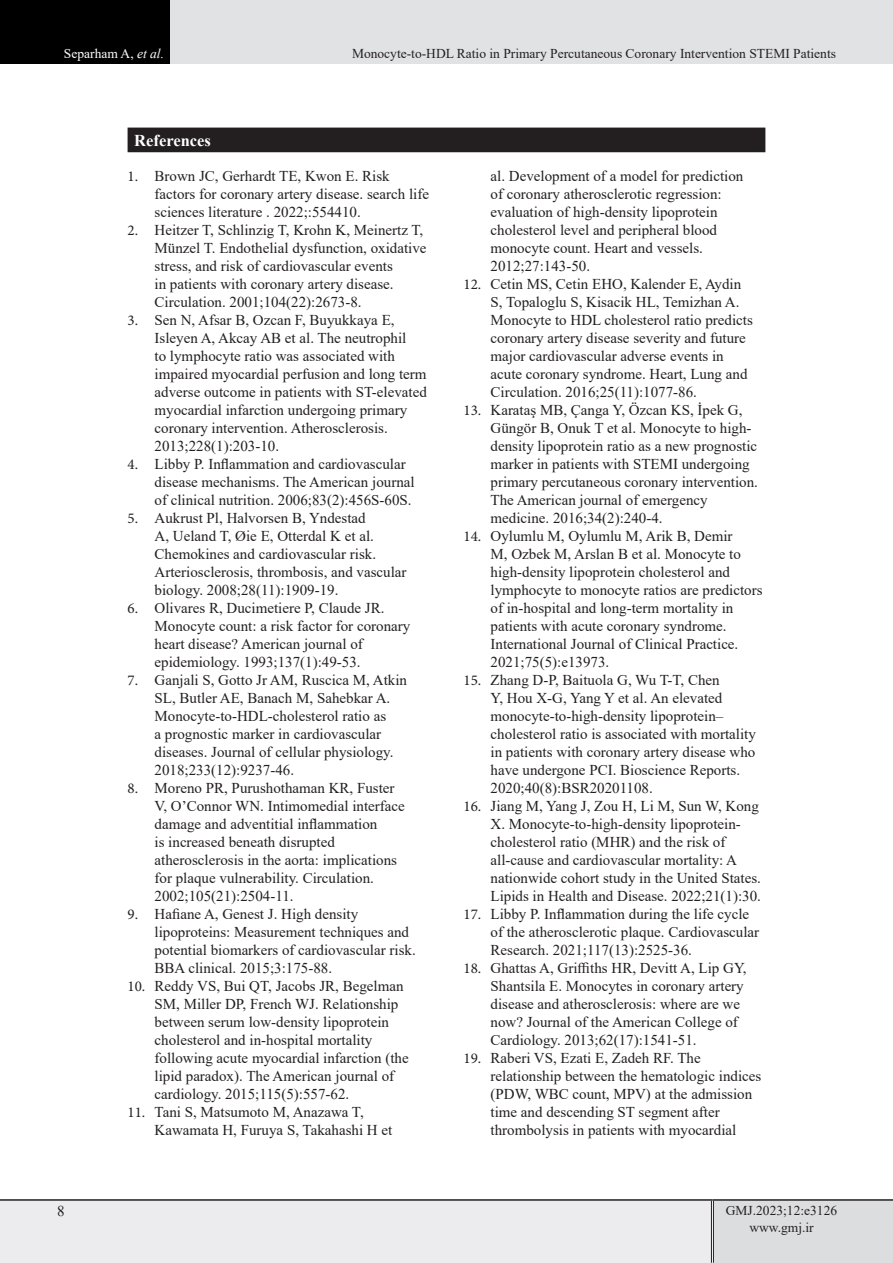
<style>
.page{position:relative;width:893px;height:1263px;background:#fff}
.page>*{position:absolute;margin:0;border:0;box-sizing:border-box;transform-origin:0 0}
.t1{font:700 16.5px "Times New Roman";color:#fff}
.t2{font:15px/18px "Times New Roman";color:#231f20}
.lllllllllllllll{font:13.5px "Times New Roman";color:#231f20}
.t3{font:13.5px "Times New Roman";color:#fff}
.s1{font-style:italic}
.s2{font-family:"Minion Pro"}
</style>
<div class="page">
<div style="left:0;top:1200px;width:712px;height:63px;background:#ececee"></div>
<div style="left:712px;top:1200px;width:181px;height:63px;background:#dcdddf"></div>
<hr style="left:711px;top:1201px;width:3px;height:62px;background:#fff">
<hr style="left:711px;top:1201px;width:1px;height:62px;background:#231f20">
<hr style="left:713px;top:1201px;width:1px;height:62px;background:#231f20">
<hr style="left:0;top:1199px;width:712px;height:2px;background:#231f20">
<hr style="left:712px;top:1199px;width:181px;height:2px;background:#231f20">
<div style="left:0;top:0;width:170px;height:64px;background:#000"></div>
<div style="left:170px;top:0;width:723px;height:64px;background:#e1e2e4"></div>
<div style="left:128px;top:128px;width:637px;height:23px;background:#231f20"></div>
<hr style="left:128px;top:151px;width:637px;height:1px;background:#231f20">
<p class="t3" style="left:64px;top:44px;width:102px">Separham A, <span class="s1">et al.</span></p>
<p class="lllllllllllllll" style="left:352px;top:44px;width:485px">Monocyte-to-HDL Ratio in Primary Percutaneous Coronary Intervention STEMI Patients</p>
<p class="t1" style="left:134px;top:128px;width:78px">References</p>
<p class="t2" style="left:155px;top:166px;width:276px;text-indent:-27px"><span class="s2">1.</span> Brown JC, Gerhardt TE, Kwon E. Risk factors for coronary artery disease. search life sciences literature . 2022;:554410.</p>
<p class="t2" style="left:155px;top:220px;width:273px;text-indent:-27px"><span class="s2">2.</span> Heitzer T, Schlinzig T, Krohn K, Meinertz T, Münzel T. Endothelial dysfunction, oxidative stress, and risk of cardiovascular events<br>in patients with coronary artery disease.<br>Circulation. 2001;104(22):2673-8.</p>
<p class="t2" style="left:155px;top:310px;width:274px;text-indent:-27px"><span class="s2">3.</span> Sen N, Afsar B, Ozcan F, Buyukkaya E, Isleyen A, Akcay AB et al. The neutrophil<br>to lymphocyte ratio was associated with impaired myocardial perfusion and long term adverse outcome in patients with ST-elevated myocardial infarction undergoing primary coronary intervention. Atherosclerosis.<br>2013;228(1):203-10.</p>
<p class="t2" style="left:155px;top:454px;width:262px;text-indent:-27px"><span class="s2">4.</span> Libby P. Inflammation and cardiovascular disease mechanisms. The American journal of clinical nutrition. 2006;83(2):456S-60S.</p>
<p class="t2" style="left:155px;top:508px;width:254px;text-indent:-27px"><span class="s2">5.</span> Aukrust Pl, Halvorsen B, Yndestad<br>A, Ueland T, Øie E, Otterdal K et al.<br>Chemokines and cardiovascular risk.<br>Arteriosclerosis, thrombosis, and vascular biology. 2008;28(11):1909-19.</p>
<p class="t2" style="left:155px;top:598px;width:257px;text-indent:-27px"><span class="s2">6.</span> Olivares R, Ducimetiere P, Claude JR.<br>Monocyte count: a risk factor for coronary heart disease? American journal of epidemiology. 1993;137(1):49-53.</p>
<p class="t2" style="left:155px;top:670px;width:254px;text-indent:-27px"><span class="s2">7.</span> Ganjali S, Gotto Jr AM, Ruscica M, Atkin SL, Butler AE, Banach M, Sahebkar A.<br>Monocyte-to-HDL-cholesterol ratio as<br>a prognostic marker in cardiovascular diseases. Journal of cellular physiology.<br>2018;233(12):9237-46.</p>
<p class="t2" style="left:155px;top:778px;width:252px;text-indent:-27px"><span class="s2">8.</span> Moreno PR, Purushothaman KR, Fuster V, O’Connor WN. Intimomedial interface damage and adventitial inflammation<br>is increased beneath disrupted atherosclerosis in the aorta: implications for plaque vulnerability. Circulation.<br>2002;105(21):2504-11.</p>
<p class="t2" style="left:155px;top:904px;width:263px;text-indent:-27px"><span class="s2">9.</span> Hafiane A, Genest J. High density lipoproteins: Measurement techniques and potential biomarkers of cardiovascular risk.<br>BBA clinical. 2015;3:175-88.</p>
<p class="t2" style="left:155px;top:976px;width:256px;text-indent:-27px"><span class="s2">10.</span> Reddy VS, Bui QT, Jacobs JR, Begelman SM, Miller DP, French WJ. Relationship between serum low-density lipoprotein cholesterol and in-hospital mortality following acute myocardial infarction (the lipid paradox). The American journal of cardiology. 2015;115(5):557-62.</p>
<p class="t2" style="left:155px;top:1102px;width:239px;text-indent:-27px"><span class="s2">11.</span> Tani S, Matsumoto M, Anazawa T,<br>Kawamata H, Furuya S, Takahashi H et</p>
<p class="t2" style="left:490px;top:166px;width:254px">al. Development of a model for prediction of coronary atherosclerotic regression: evaluation of high-density lipoprotein cholesterol level and peripheral blood monocyte count. Heart and vessels.<br>2012;27:143-50.</p>
<p class="t2" style="left:490px;top:274px;width:264px;text-indent:-27px"><span class="s2">12.</span> Cetin MS, Cetin EHO, Kalender E, Aydin S, Topaloglu S, Kisacik HL, Temizhan A.<br>Monocyte to HDL cholesterol ratio predicts coronary artery disease severity and future major cardiovascular adverse events in acute coronary syndrome. Heart, Lung and Circulation. 2016;25(11):1077-86.</p>
<p class="t2" style="left:490px;top:400px;width:269px;text-indent:-27px"><span class="s2">13.</span> Karataş MB, Çanga Y, Özcan KS, İpek G, Güngör B, Onuk T et al. Monocyte to high&shy;density lipoprotein ratio as a new prognostic marker in patients with STEMI undergoing primary percutaneous coronary intervention.<br>The American journal of emergency medicine. 2016;34(2):240-4.</p>
<p class="t2" style="left:490px;top:526px;width:274px;text-indent:-27px"><span class="s2">14.</span> Oylumlu M, Oylumlu M, Arik B, Demir<br>M, Ozbek M, Arslan B et al. Monocyte to high-density lipoprotein cholesterol and lymphocyte to monocyte ratios are predictors of in-hospital and long-term mortality in patients with acute coronary syndrome.<br>International Journal of Clinical Practice.<br>2021;75(5):e13973.</p>
<p class="t2" style="left:490px;top:670px;width:267px;text-indent:-27px"><span class="s2">15.</span> Zhang D-P, Baituola G, Wu T-T, Chen<br>Y, Hou X-G, Yang Y et al. An elevated monocyte-to-high-density lipoprotein– cholesterol ratio is associated with mortality in patients with coronary artery disease who have undergone PCI. Bioscience Reports.<br>2020;40(8):BSR20201108.</p>
<p class="t2" style="left:490px;top:796px;width:272px;text-indent:-27px"><span class="s2">16.</span> Jiang M, Yang J, Zou H, Li M, Sun W, Kong X. Monocyte-to-high-density lipoprotein&shy;cholesterol ratio (MHR) and the risk of all-cause and cardiovascular mortality: A nationwide cohort study in the United States.<br>Lipids in Health and Disease. 2022;21(1):30.</p>
<p class="t2" style="left:490px;top:904px;width:270px;text-indent:-27px"><span class="s2">17.</span> Libby P. Inflammation during the life cycle of the atherosclerotic plaque. Cardiovascular<br>Research. 2021;117(13):2525-36.</p>
<p class="t2" style="left:490px;top:958px;width:258px;text-indent:-27px"><span class="s2">18.</span> Ghattas A, Griffiths HR, Devitt A, Lip GY, Shantsila E. Monocytes in coronary artery disease and atherosclerosis: where are we now? Journal of the American College of Cardiology. 2013;62(17):1541-51.</p>
<p class="t2" style="left:490px;top:1048px;width:272px;text-indent:-27px"><span class="s2">19.</span> Raberi VS, Ezati E, Zadeh RF. The relationship between the hematologic indices (PDW, WBC count, MPV) at the admission time and descending ST segment after thrombolysis in patients with myocardial</p>
<p class="t2" style="left:57px;top:1202px;width:9px">8</p>
<p class="lllllllllllllll" style="left:726px;top:1201px;width:113px">GMJ.2023;12:e3126</p>
<p class="lllllllllllllll" style="left:749px;top:1217px;width:66px">www.gmj.ir</p>
</div>
